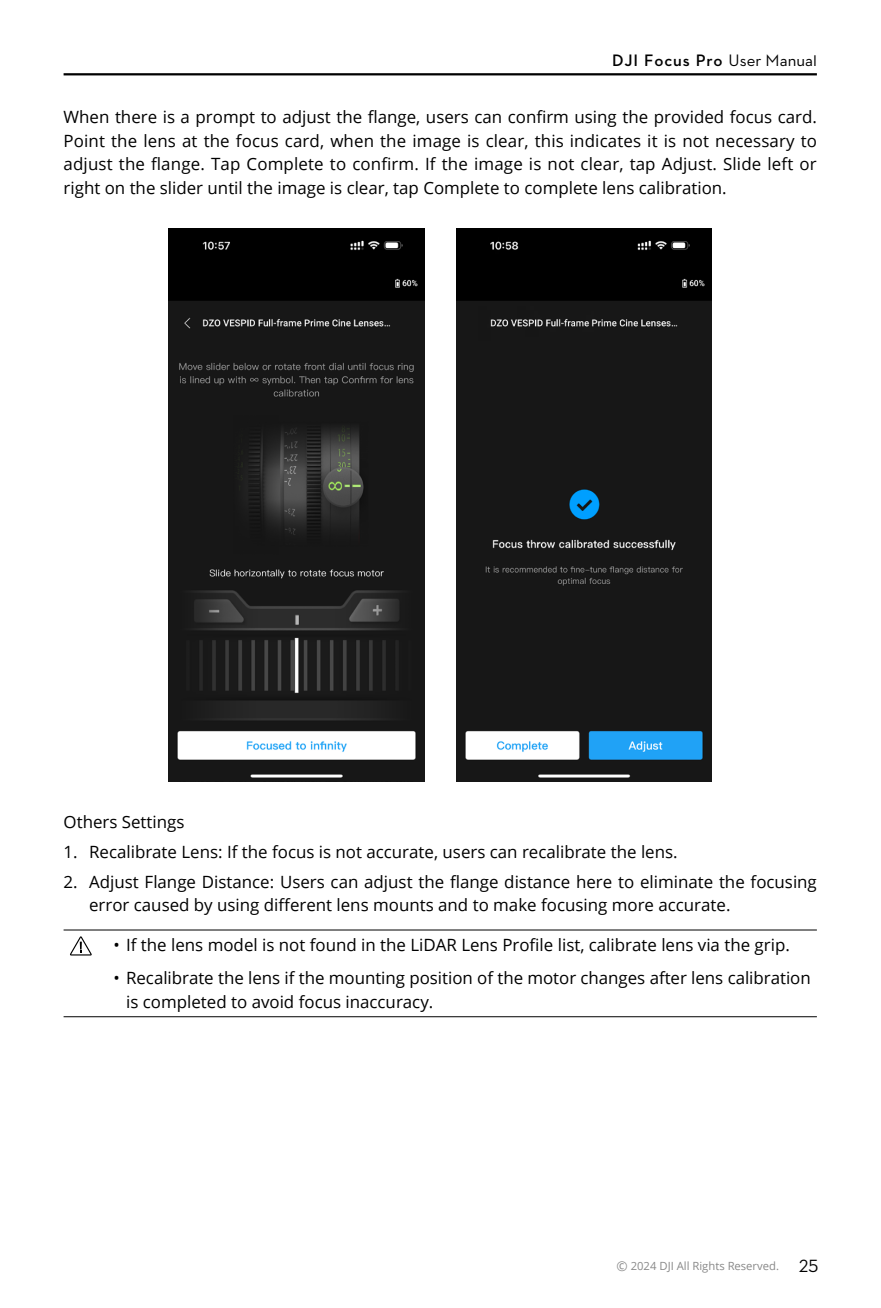
<style>
.page{position:relative;width:881px;height:1308px;background:#fff}
.page>*{position:absolute;margin:0;border:0;box-sizing:border-box;transform-origin:0 0}
._6_内文{font:16.88px/23.6px "Open Sans";color:#000;text-align:justify}
._1进制缩进{font:16.88px/23.6px "Open Sans";color:#000}
.t1{font:600 16.88px "Dji";letter-spacing:.05em;color:#000}
.t2{font:11.25px "Open Sans";color:#898989}
.s1{font-weight:400}
.s2{font-size:13.5px}
.s3{font-family:"Dji";font-size:18px;color:#000}
</style>
<div class="page">
<hr style="left:64px;top:73px;width:752px;height:2px;background:#000">
<hr style="left:64px;top:929px;width:43px;height:1px;background:#000">
<hr style="left:107px;top:929px;width:709px;height:1px;background:#000">
<hr style="left:64px;top:1016px;width:43px;height:1px;background:#000">
<hr style="left:107px;top:1016px;width:709px;height:1px;background:#000">
<svg style="left:70px;top:936px;width:22px;height:19px"></svg>
<img style="left:456px;top:228px;width:255px;height:553px">
<img style="left:169px;top:228px;width:255px;height:553px">
<p class="t1" style="left:612px;top:52px;width:206px">DJI Focus Pro <span class="s1">User Manual</span></p>
<p class="_6_内文" style="left:64px;top:105px;width:754px">When there is a prompt to adjust the flange, users can confirm using the provided focus card.<br>Point the lens at the focus card, when the image is clear, this indicates it is not necessary to adjust the flange. Tap Complete to confirm. If the image is not clear, tap Adjust. Slide left or right on the slider until the image is clear, tap Complete to complete lens calibration.</p>
<p class="_6_内文" style="left:64px;top:809px;width:122px">Others Settings</p>
<p class="_1进制缩进" style="left:64px;top:839px;width:615px">1. Recalibrate Lens: If the focus is not accurate, users can recalibrate the lens.</p>
<p class="_1进制缩进" style="left:89px;top:869px;width:729px;text-indent:-26px">2. Adjust Flange Distance: Users can adjust the flange distance here to eliminate the focusing error caused by using different lens mounts and to make focusing more accurate.</p>
<p class="_6_内文" style="left:113px;top:932px;width:677px">• If the lens model is not found in the LiDAR Lens Profile list, calibrate lens via the grip.</p>
<p class="_6_内文" style="left:126px;top:966px;width:685px;text-indent:-13px">• Recalibrate the lens if the mounting position of the motor changes after lens calibration is completed to avoid focus inaccuracy.</p>
<p class="t2" style="left:616px;top:1258px;width:203px"><span class="s2">©</span> 2024 DJI All Rights Reserved. <span class="s3">25</span></p>
</div>
